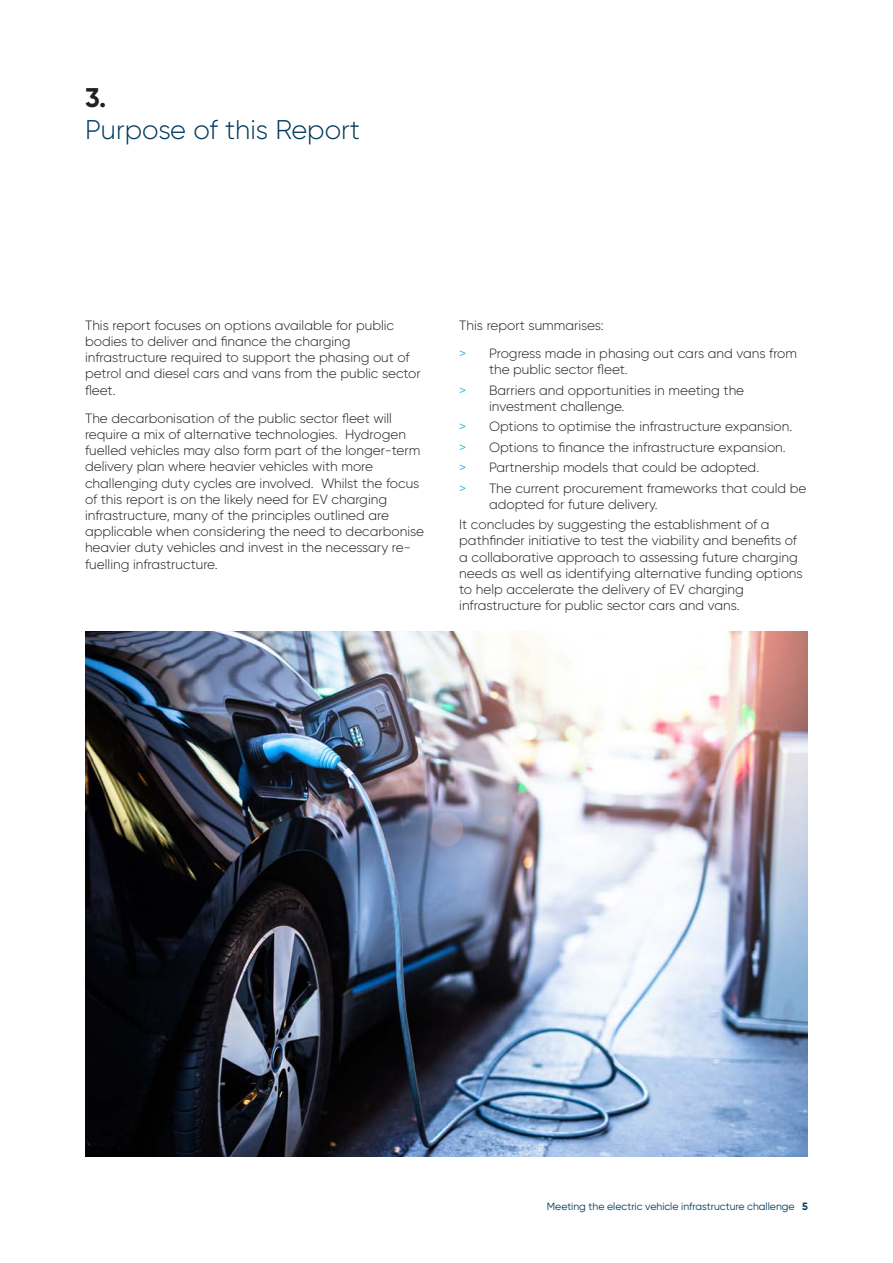
<style>
.page{position:relative;width:893px;height:1263px;background:#fff}
.page>*{position:absolute;margin:0;border:0;box-sizing:border-box;transform-origin:0 0}
.t1{font:300 27px "Gilroy";color:#00395c}
.t2{font:700 27px "Gilroy";color:#231f20}
.t3{font:300 13.5px/16.2px "Gilroy";color:#231f20}
.t4{font:10.5px "Gilroy";color:#00395c}
.s1{color:#00a9d8}
.s2{font-weight:700}
</style>
<div class="page">
<img style="left:85px;top:631px;width:723px;height:526px">
<p class="t2" style="left:85px;top:88px;width:23px">3.</p>
<p class="t1" style="left:85px;top:120px;width:277px">Purpose of this Report</p>
<p class="t3" style="left:85px;top:318px;width:337px">This report focuses on options available for public bodies to deliver and finance the charging infrastructure required to support the phasing out of petrol and diesel cars and vans from the public sector fleet.</p>
<p class="t3" style="left:85px;top:411px;width:341px">The decarbonisation of the public sector fleet will require a mix of alternative technologies. Hydrogen fuelled vehicles may also form part of the longer-term delivery plan where heavier vehicles with more challenging duty cycles are involved. Whilst the focus of this report is on the likely need for EV charging infrastructure, many of the principles outlined are applicable when considering the need to decarbonise heavier duty vehicles and invest in the necessary re&shy;fuelling infrastructure.</p>
<p class="t3" style="left:459px;top:318px;width:146px">This report summarises:</p>
<p class="t3" style="left:489px;top:346px;width:310px;text-indent:-30px"><span class="s1">&gt;</span> Progress made in phasing out cars and vans from the public sector fleet.</p>
<p class="t3" style="left:489px;top:383px;width:257px;text-indent:-30px"><span class="s1">&gt;</span> Barriers and opportunities in meeting the investment challenge.</p>
<p class="t3" style="left:459px;top:420px;width:335px"><span class="s1">&gt;</span> Options to optimise the infrastructure expansion.</p>
<p class="t3" style="left:459px;top:440px;width:328px"><span class="s1">&gt;</span> Options to finance the infrastructure expansion.</p>
<p class="t3" style="left:459px;top:461px;width:301px"><span class="s1">&gt;</span> Partnership models that could be adopted.</p>
<p class="t3" style="left:489px;top:481px;width:319px;text-indent:-30px"><span class="s1">&gt;</span> The current procurement frameworks that could be adopted for future delivery.</p>
<p class="t3" style="left:459px;top:518px;width:345px">It concludes by suggesting the establishment of a pathfinder initiative to test the viability and benefits of a collaborative approach to assessing future charging needs as well as identifying alternative funding options to help accelerate the delivery of EV charging infrastructure for public sector cars and vans.</p>
<p class="t4" style="left:547px;top:1202px;width:263px">Meeting the electric vehicle infrastructure challenge <span class="s2">5</span></p>
</div>
